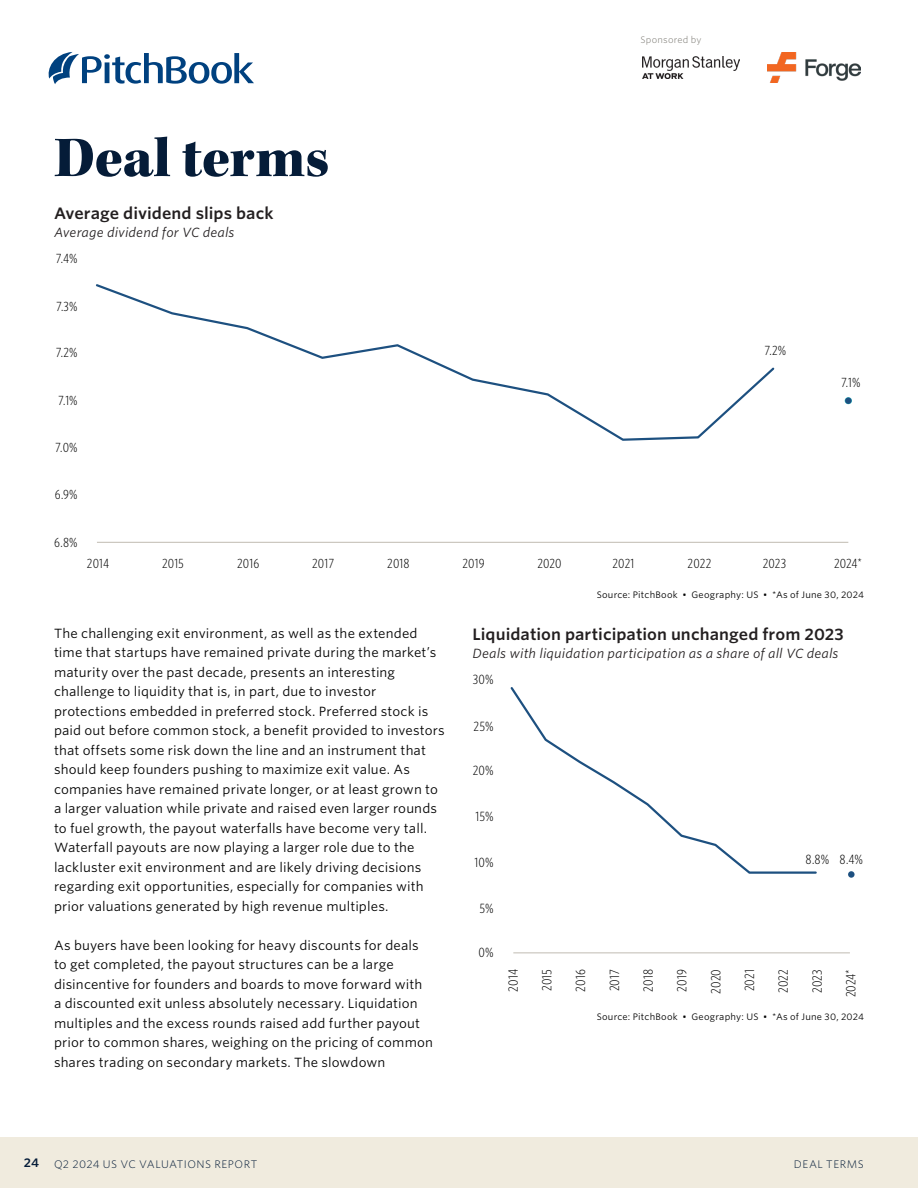
<style>
.page{position:relative;width:918px;height:1188px;background:#fff}
.page>*{position:absolute;margin:0;border:0;box-sizing:border-box;transform-origin:0 0}
.CR_H1{font:58.5px "Kepler Std Black Subh";letter-spacing:-.005em;color:#051c38}
.CR_Chart_title{font:600 15.75px "Whitney S Sm";color:#231f20}
.CR_Body_copy{font:12.75px/19.5px "Whitney S Sm";letter-spacing:.01em;color:#000}
.CR_Chart_narrative_title{font:italic 12.75px "Whitney S Sm";letter-spacing:.01em;color:#231f20}
.t1{font:300 12.75px "Whitney Cond S Sm";letter-spacing:.005em;color:#000}
.t2{font:300 12.6px "Whitney Cond S Sm";letter-spacing:.005em;color:#000}
.CR_Footer_right{font:300 10.5px "Whitney S Sm";letter-spacing:.04em;color:#051c38}
.CR_Source_tag{font:9px "Whitney S Sm";letter-spacing:.025em;color:#000}
.t3{font:300 9px "Whitney S Sm";letter-spacing:.025em;color:#78766f}
.s1{font-weight:600;font-size:12px}
</style>
<div class="page">
<div style="left:0;top:1137px;width:918px;height:51px;background:#f0ebde"></div>
<svg style="left:49px;top:52px;width:205px;height:32px"></svg>
<img style="left:642px;top:56px;width:97px;height:23px">
<img style="left:767px;top:52px;width:93px;height:31px">
<hr style="left:97px;top:542px;width:751px;height:1px;background:#c0bcb2">
<svg style="left:96px;top:284px;width:679px;height:157px"></svg>
<div style="left:845px;top:397px;width:7px;height:7px;background:#1d5080;border-radius:50%"></div>
<hr style="left:513px;top:953px;width:337px;height:1px;background:#c0bcb2">
<svg style="left:510px;top:687px;width:307px;height:187px"></svg>
<div style="left:848px;top:871px;width:7px;height:7px;background:#1d5080;border-radius:50%"></div>
<p class="CR_H1" style="left:54px;top:124px;width:277px">Deal terms</p>
<p class="CR_Chart_title" style="left:54px;top:202px;width:221px">Average dividend slips back</p>
<p class="CR_Chart_narrative_title" style="left:54px;top:223px;width:182px">Average dividend for VC deals</p>
<p class="t2" style="left:56px;top:250px;width:23px">7.4%</p>
<p class="t2" style="left:56px;top:298px;width:23px">7.3%</p>
<p class="t2" style="left:56px;top:345px;width:23px">7.2%</p>
<p class="t2" style="left:58px;top:392px;width:21px">7.1%</p>
<p class="t2" style="left:55px;top:439px;width:24px">7.0%</p>
<p class="t2" style="left:55px;top:487px;width:24px">6.9%</p>
<p class="t2" style="left:54px;top:534px;width:25px">6.8%</p>
<p class="t3" style="left:641px;top:34px;width:62px">Sponsored by</p>
<p class="t2" style="left:764px;top:342px;width:23px">7.2%</p>
<p class="t2" style="left:841px;top:374px;width:21px">7.1%</p>
<p class="t2" style="left:87px;top:555px;width:24px">2014</p>
<p class="t2" style="left:162px;top:555px;width:23px">2015</p>
<p class="t2" style="left:237px;top:555px;width:24px">2016</p>
<p class="t2" style="left:312px;top:555px;width:24px">2017</p>
<p class="t2" style="left:387px;top:555px;width:24px">2018</p>
<p class="t2" style="left:462px;top:555px;width:24px">2019</p>
<p class="t2" style="left:537px;top:555px;width:26px">2020</p>
<p class="t2" style="left:613px;top:555px;width:24px">2021</p>
<p class="t2" style="left:688px;top:555px;width:25px">2022</p>
<p class="t2" style="left:763px;top:555px;width:25px">2023</p>
<p class="t2" style="left:834px;top:555px;width:29px">2024*</p>
<p class="CR_Source_tag" style="left:597px;top:588px;width:269px">Source: PitchBook • Geography: US • *As of June 30, 2024</p>
<p class="CR_Chart_title" style="left:472px;top:624px;width:373px">Liquidation participation unchanged from 2023</p>
<p class="CR_Chart_narrative_title" style="left:472px;top:645px;width:368px">Deals with liquidation participation as a share of all VC deals</p>
<p class="CR_Body_copy" style="left:54px;top:623px;width:392px">The challenging exit environment, as well as the extended time that startups have remained private during the market’s maturity over the past decade, presents an interesting challenge to liquidity that is, in part, due to investor protections embedded in preferred stock. Preferred stock is paid out before common stock, a benefit provided to investors that offsets some risk down the line and an instrument that should keep founders pushing to maximize exit value. As companies have remained private longer, or at least grown to a larger valuation while private and raised even larger rounds to fuel growth, the payout waterfalls have become very tall.<br>Waterfall payouts are now playing a larger role due to the lackluster exit environment and are likely driving decisions regarding exit opportunities, especially for companies with prior valuations generated by high revenue multiples.</p>
<p class="CR_Body_copy" style="left:54px;top:935px;width:381px">As buyers have been looking for heavy discounts for deals to get completed, the payout structures can be a large disincentive for founders and boards to move forward with<br>a discounted exit unless absolutely necessary. Liquidation multiples and the excess rounds raised add further payout prior to common shares, weighing on the pricing of common shares trading on secondary markets. The slowdown</p>
<p class="t1" style="left:473px;top:672px;width:22px">30%</p>
<p class="t1" style="left:474px;top:718px;width:22px">25%</p>
<p class="t1" style="left:473px;top:762px;width:23px">20%</p>
<p class="t1" style="left:476px;top:808px;width:20px">15%</p>
<p class="t1" style="left:806px;top:851px;width:59px">8.8% 8.4%</p>
<p class="t1" style="left:474px;top:854px;width:21px">10%</p>
<p class="t1" style="left:480px;top:900px;width:16px">5%</p>
<p class="t1" style="left:479px;top:945px;width:17px">0%</p>
<p class="t1" style="left:505px;top:992px;width:24px;rotate:-90deg">2014</p>
<p class="t1" style="left:539px;top:991px;width:24px;rotate:-90deg">2015</p>
<p class="t1" style="left:572px;top:992px;width:24px;rotate:-90deg">2016</p>
<p class="t1" style="left:606px;top:991px;width:24px;rotate:-90deg">2017</p>
<p class="t1" style="left:640px;top:992px;width:24px;rotate:-90deg">2018</p>
<p class="t1" style="left:674px;top:992px;width:24px;rotate:-90deg">2019</p>
<p class="t1" style="left:708px;top:994px;width:26px;rotate:-90deg">2020</p>
<p class="t1" style="left:741px;top:991px;width:24px;rotate:-90deg">2021</p>
<p class="t1" style="left:775px;top:993px;width:26px;rotate:-90deg">2022</p>
<p class="t1" style="left:809px;top:993px;width:25px;rotate:-90deg">2023</p>
<p class="t1" style="left:843px;top:997px;width:30px;rotate:-90deg">2024*</p>
<p class="CR_Source_tag" style="left:597px;top:1010px;width:269px">Source: PitchBook • Geography: US • *As of June 30, 2024</p>
<p class="CR_Footer_right" style="left:24px;top:1156px;width:235px"><span class="s1">24</span> Q2 2024 US VC VALUATIONS REPORT</p>
<p class="CR_Footer_right" style="left:794px;top:1157px;width:72px">DEAL TERMS</p>
</div>
